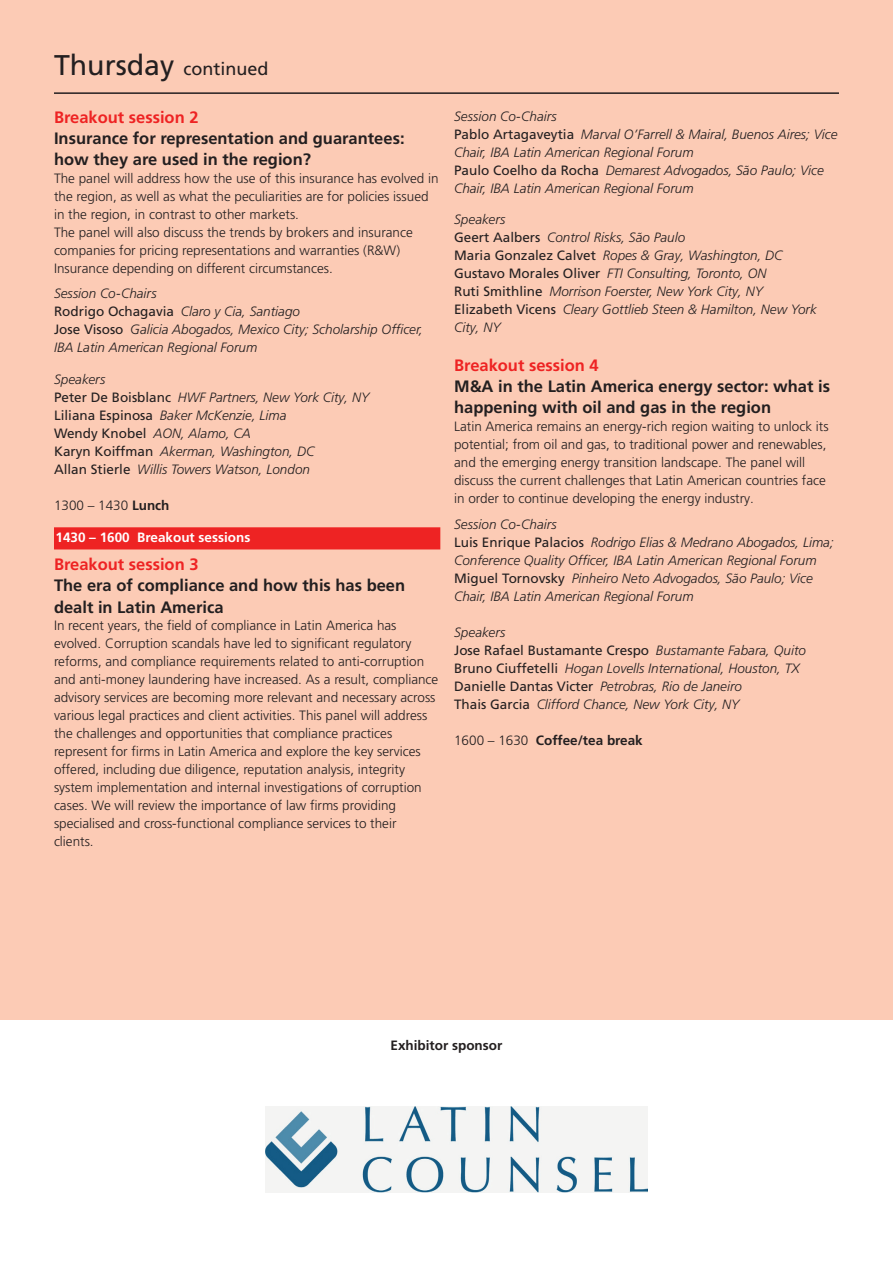
<style>
.page{position:relative;width:893px;height:1263px;background:#fccbb5}
.page>*{position:absolute;margin:0;border:0;box-sizing:border-box;transform-origin:0 0}
.t1{font:18px "Frutiger LT Pro";color:#231f20}
.t2{font:700 16.5px/21px "Frutiger LT Pro";color:#231f20}
.t3{font:700 16.5px "Frutiger LT Pro";color:#ee2323}
.t4{font:300 13.5px/18px "Frutiger LT Pro";color:#231f20}
.t5{font:italic 300 13.5px/18px "Frutiger LT Pro";color:#231f20}
.t6{font:700 13.5px "Frutiger LT Pro";color:#231f20}
.t7{font:700 13.5px "Frutiger LT Pro";color:#fff}
.s1{font-size:28.5px}
.s2{font-weight:400;font-style:normal}
.s3{font-weight:700}
.s4{font-weight:300}
</style>
<div class="page">
<div style="left:55px;top:528px;width:385px;height:21px;background:#ee2323"></div>
<div style="left:54px;top:527px;width:386px;height:22px;border:2px solid #ee2323"></div>
<hr style="left:54px;top:92px;width:785px;height:2px;background:#231f20">
<div style="left:0;top:1020px;width:893px;height:243px;background:#fff"></div>
<img style="left:265px;top:1107px;width:383px;height:85px">
<h1 class="t1" style="left:54px;top:59px;width:216px"><span class="s1">Thursday</span> continued</h1>
<p class="t3" style="left:54px;top:107px;width:146px">Breakout session 2</p>
<p class="t2" style="left:54px;top:128px;width:352px">Insurance for representation and guarantees: how they are used in the region?</p>
<p class="t4" style="left:54px;top:169px;width:386px">The panel will address how the use of this insurance has evolved in the region, as well as what the peculiarities are for policies issued in the region, in contrast to other markets.<br>The panel will also discuss the trends by brokers and insurance companies for pricing representations and warranties (R&amp;W)<br>Insurance depending on different circumstances.</p>
<p class="t5" style="left:54px;top:285px;width:371px">Session Co-Chairs<br><span class="s2">Rodrigo Ochagavia</span> Claro y Cia, Santiago<br><span class="s2">Jose Visoso</span> Galicia Abogados, Mexico City; Scholarship Officer, IBA Latin American Regional Forum</p>
<p class="t5" style="left:54px;top:370px;width:317px">Speakers<br><span class="s2">Peter De Boisblanc</span> HWF Partners, New York City, NY <span class="s2">Liliana Espinosa</span> Baker McKenzie, Lima<br><span class="s2">Wendy Knobel</span> AON, Alamo, CA<br><span class="s2">Karyn Koiffman</span> Akerman, Washington, DC<br><span class="s2">Allan Stierle</span> Willis Towers Watson, London</p>
<p class="t4" style="left:54px;top:496px;width:117px">1300 – 1430 <span class="s3">Lunch</span></p>
<p class="t7" style="left:56px;top:529px;width:196px">1430 – 1600 Breakout sessions</p>
<p class="t3" style="left:54px;top:555px;width:146px">Breakout session 3</p>
<p class="t2" style="left:54px;top:575px;width:353px">The era of compliance and how this has been dealt in Latin America</p>
<p class="t4" style="left:54px;top:617px;width:386px">In recent years, the field of compliance in Latin America has evolved. Corruption scandals have led to significant regulatory reforms, and compliance requirements related to anti-corruption and anti-money laundering have increased. As a result, compliance advisory services are becoming more relevant and necessary across various legal practices and client activities. This panel will address the challenges and opportunities that compliance practices represent for firms in Latin America and explore the key services offered, including due diligence, reputation analysis, integrity system implementation and internal investigations of corruption cases. We will review the importance of law firms providing specialised and cross-functional compliance services to their clients.</p>
<p class="t5" style="left:454px;top:107px;width:385px">Session Co-Chairs<br><span class="s2">Pablo Artagaveytia</span> Marval O’Farrell &amp; Mairal, Buenos Aires; Vice Chair, IBA Latin American Regional Forum<br><span class="s2">Paulo Coelho da Rocha</span> Demarest Advogados, São Paulo; Vice Chair, IBA Latin American Regional Forum</p>
<p class="t5" style="left:454px;top:211px;width:364px">Speakers<br><span class="s2">Geert Aalbers</span> Control Risks, São Paulo<br><span class="s2">Maria Gonzalez Calvet</span> Ropes &amp; Gray, Washington, DC <span class="s2">Gustavo Morales Oliver</span> FTI Consulting, Toronto, ON<br><span class="s2">Ruti Smithline</span> Morrison Foerster, New York City, NY <span class="s2">Elizabeth Vicens</span> Cleary Gottlieb Steen &amp; Hamilton, New York City, NY</p>
<p class="t3" style="left:454px;top:356px;width:146px">Breakout session 4</p>
<p class="t2" style="left:454px;top:376px;width:377px">M&amp;A in the Latin America energy sector: what is happening with oil and gas in the region</p>
<p class="t4" style="left:454px;top:418px;width:376px">Latin America remains an energy-rich region waiting to unlock its potential; from oil and gas, to traditional power and renewables, and the emerging energy transition landscape. The panel will discuss the current challenges that Latin American countries face in order to continue developing the energy industry.</p>
<p class="t5" style="left:454px;top:515px;width:381px">Session Co-Chairs<br><span class="s2">Luis Enrique Palacios</span> Rodrigo Elias &amp; Medrano Abogados, Lima; Conference Quality Officer, IBA Latin American Regional Forum <span class="s2">Miguel Tornovsky</span> Pinheiro Neto Advogados, São Paulo; Vice Chair, IBA Latin American Regional Forum</p>
<p class="t5" style="left:454px;top:623px;width:353px">Speakers<br><span class="s2">Jose Rafael Bustamante Crespo</span> Bustamante Fabara, Quito <span class="s2">Bruno Ciuffetelli</span> Hogan Lovells International, Houston, TX <span class="s2">Danielle Dantas Victer</span> Petrobras, Rio de Janeiro<br><span class="s2">Thais Garcia</span> Clifford Chance, New York City, NY</p>
<p class="t6" style="left:454px;top:732px;width:190px"><span class="s4">1600 – 1630</span> Coffee/tea break</p>
<p class="t6" style="left:391px;top:1037px;width:113px">Exhibitor sponsor</p>
</div>
